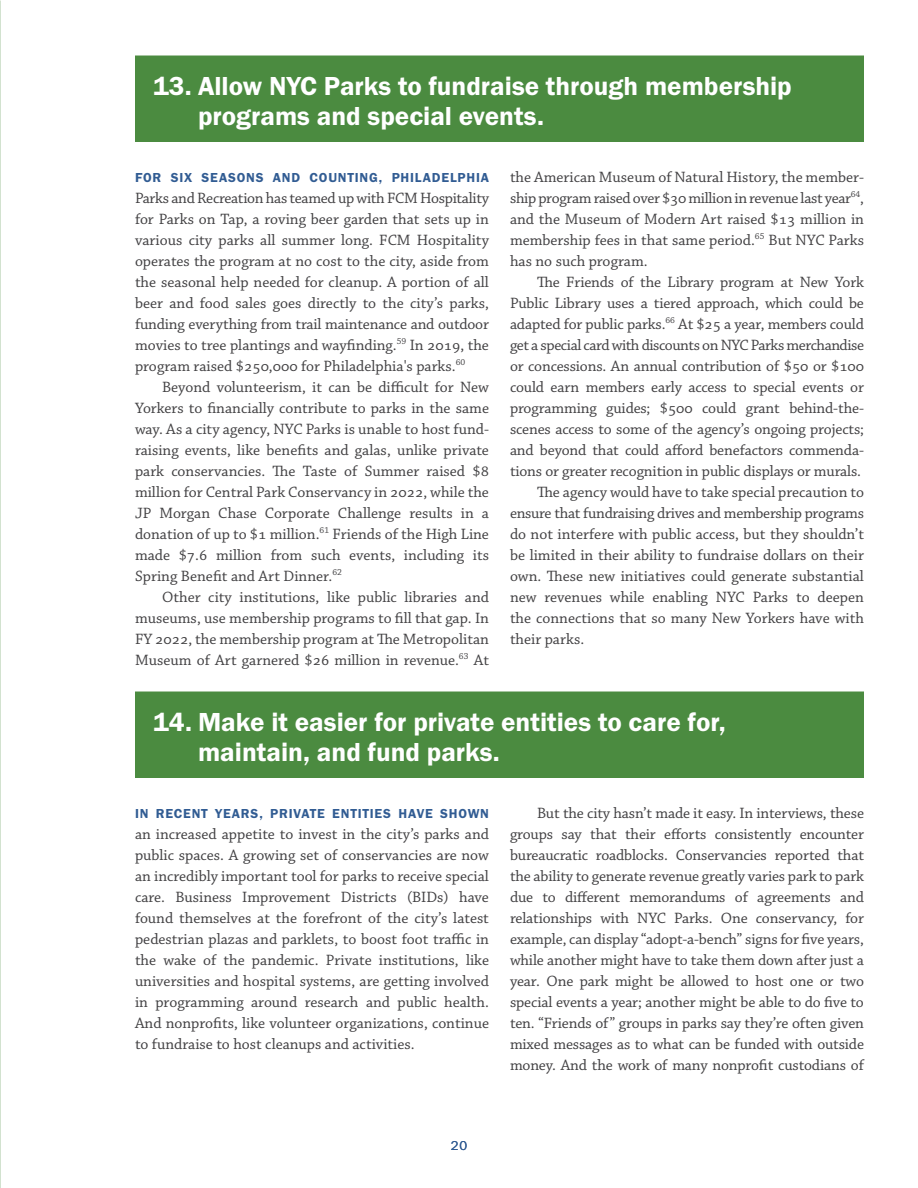
<style>
.page{position:relative;width:918px;height:1188px;background:#fff}
.page>*{position:absolute;margin:0;border:0;box-sizing:border-box;transform-origin:0 0}
.IDEA_SUBHEAD{font:27px/30px "Franklin Gothic URW Dem";color:#fff}
.CUF_Body_Copy{font:15.75px/21px "Chaparral Pro";color:#414042;text-align:justify}
.CUF_Body_Copy_1st{font:15.75px/21px "Chaparral Pro";color:#414042;text-align:justify}
.CUF_Body_Copy_1st-2{font:13.5px "Franklin Gothic URW Dem";letter-spacing:.06em;color:#315c93}
.t1{font:13.35px "Franklin Gothic URW Boo";color:#315c93}
</style>
<div class="page">
<img style="left:0;top:110px;width:1px;height:1078px">
<div style="left:135px;top:58px;width:729px;height:84px;background:#4b8b40"></div>
<hr style="left:135px;top:56px;width:729px;height:3px;background:#4b8b40">
<div style="left:135px;top:694px;width:729px;height:84px;background:#4b8b40"></div>
<hr style="left:135px;top:692px;width:729px;height:3px;background:#4b8b40">
<p class="IDEA_SUBHEAD" style="left:198px;top:70px;width:595px;text-indent:-45px">13. Allow NYC Parks to fundraise through membership programs and special events.</p>
<p class="CUF_Body_Copy_1st-2" style="left:135px;top:169px;width:356px">FOR SIX SEASONS AND COUNTING, PHILADELPHIA</p>
<p class="CUF_Body_Copy_1st" style="left:135px;top:188px;width:356px">Parks and Recreation has teamed up with FCM Hospitality for Parks on Tap, a roving beer garden that sets up in various city parks all summer long. FCM Hospitality operates the program at no cost to the city, aside from the seasonal help needed for cleanup. A portion of all beer and food sales goes directly to the city’s parks, funding everything from trail maintenance and outdoor movies to tree plantings and wayfinding.<sup>59</sup> In 2019, the program raised $250,000 for Philadelphia's parks.<sup>60</sup></p>
<p class="CUF_Body_Copy" style="left:135px;top:377px;width:356px;text-indent:27px">Beyond volunteerism, it can be difficult for New Yorkers to financially contribute to parks in the same way. As a city agency, NYC Parks is unable to host fund&shy;raising events, like benefits and galas, unlike private park conservancies. The Taste of Summer raised $8 million for Central Park Conservancy in 2022, while the JP Morgan Chase Corporate Challenge results in a donation of up to $1 million.<sup>61</sup> Friends of the High Line made $7.6 million from such events, including its Spring Benefit and Art Dinner.<sup>62</sup></p>
<p class="CUF_Body_Copy" style="left:135px;top:587px;width:356px;text-indent:27px">Other city institutions, like public libraries and museums, use membership programs to fill that gap. In FY 2022, the membership program at The Metropolitan Museum of Art garnered $26 million in revenue.<sup>63</sup> At</p>
<p class="CUF_Body_Copy" style="left:510px;top:167px;width:356px">the American Museum of Natural History, the member&shy;ship program raised over $30 million in revenue last year<sup>64</sup>, and the Museum of Modern Art raised $13 million in membership fees in that same period.<sup>65</sup> But NYC Parks has no such program.</p>
<p class="CUF_Body_Copy" style="left:510px;top:272px;width:356px;text-indent:27px">The Friends of the Library program at New York Public Library uses a tiered approach, which could be adapted for public parks.<sup>66</sup> At $25 a year, members could get a special card with discounts on NYC Parks merchandise or concessions. An annual contribution of $50 or $100 could earn members early access to special events or programming guides; $500 could grant behind-the&shy;scenes access to some of the agency’s ongoing projects; and beyond that could afford benefactors commenda&shy;tions or greater recognition in public displays or murals.</p>
<p class="CUF_Body_Copy" style="left:510px;top:482px;width:356px;text-indent:27px">The agency would have to take special precaution to ensure that fundraising drives and membership programs do not interfere with public access, but they shouldn’t be limited in their ability to fundraise dollars on their own. These new initiatives could generate substantial new revenues while enabling NYC Parks to deepen the connections that so many New Yorkers have with their parks.</p>
<p class="IDEA_SUBHEAD" style="left:198px;top:706px;width:529px;text-indent:-45px">14. Make it easier for private entities to care for, maintain, and fund parks.</p>
<p class="CUF_Body_Copy_1st-2" style="left:135px;top:805px;width:355px">IN RECENT YEARS, PRIVATE ENTITIES HAVE SHOWN</p>
<p class="CUF_Body_Copy_1st" style="left:135px;top:824px;width:356px">an increased appetite to invest in the city’s parks and public spaces. A growing set of conservancies are now an incredibly important tool for parks to receive special care. Business Improvement Districts (BIDs) have found themselves at the forefront of the city’s latest pedestrian plazas and parklets, to boost foot traffic in the wake of the pandemic. Private institutions, like universities and hospital systems, are getting involved in programming around research and public health.<br>And nonprofits, like volunteer organizations, continue to fundraise to host cleanups and activities.</p>
<p class="CUF_Body_Copy" style="left:510px;top:803px;width:356px;text-indent:27px">But the city hasn’t made it easy. In interviews, these groups say that their efforts consistently encounter bureaucratic roadblocks. Conservancies reported that the ability to generate revenue greatly varies park to park due to different memorandums of agreements and relationships with NYC Parks. One conservancy, for example, can display “adopt-a-bench” signs for five years, while another might have to take them down after just a year. One park might be allowed to host one or two special events a year; another might be able to do five to ten. “Friends of” groups in parks say they’re often given mixed messages as to what can be funded with outside money. And the work of many nonprofit custodians of</p>
<p class="t1" style="left:451px;top:1138px;width:18px">20</p>
</div>
